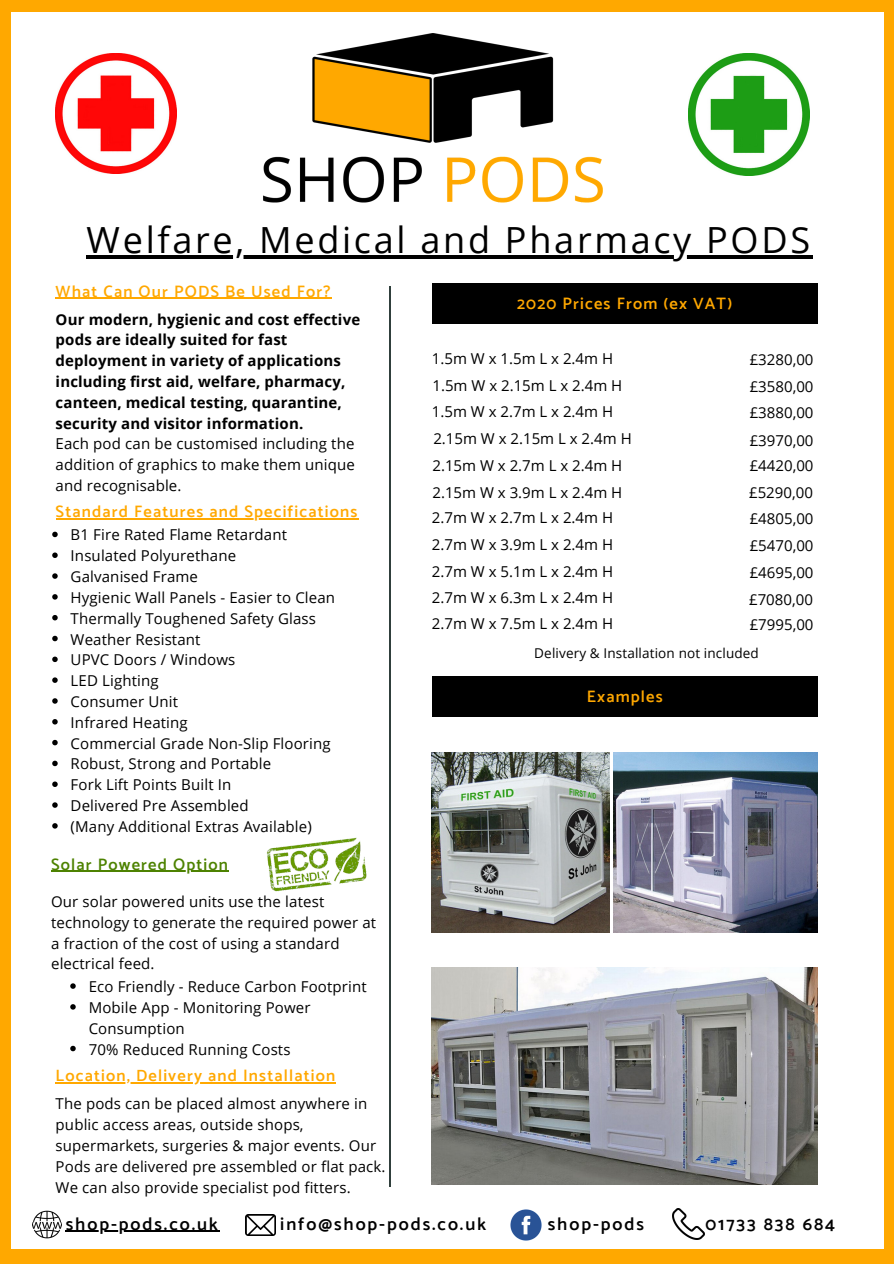
<style>
.page{position:relative;width:894px;height:1264px;background:#fff}
.page>*{position:absolute;margin:0;border:0;box-sizing:border-box;transform-origin:0 0}
.t1{font:36px "Open Sans";letter-spacing:.075em;color:#000}
.t2{font:600 18px "Catamaran";letter-spacing:.105em;color:#000}
.t3{font:600 16.5px "Catamaran";letter-spacing:.07em;color:#ffa800}
.t4{font:600 16.5px "Catamaran";letter-spacing:.07em;color:#4d8201}
.t5{font:15px/20.9px "Open Sans";letter-spacing:.01em;color:#000}
.t6{font:700 15px/20.9px "Open Sans";letter-spacing:.01em;color:#000}
.t7{font:13.5px "Open Sans";letter-spacing:.01em;color:#000}
</style>
<div class="page">
<div style="left:0;top:0;width:893px;height:1263px;background:#ffa800"></div>
<div style="left:11px;top:12px;width:872px;height:1237px;background:#fff"></div>
<div style="left:432px;top:283px;width:385px;height:41px;background:#000"></div>
<div style="left:432px;top:676px;width:385px;height:40px;background:#000"></div>
<hr style="left:389px;top:286px;width:1px;height:900px;background:#303f3c">
<img style="left:263px;top:34px;width:340px;height:169px">
<img style="left:510px;top:1209px;width:32px;height:32px">
<img style="left:613px;top:752px;width:203px;height:180px">
<img style="left:432px;top:752px;width:177px;height:180px">
<img style="left:432px;top:967px;width:385px;height:217px">
<img style="left:33px;top:1210px;width:29px;height:29px">
<img style="left:245px;top:1214px;width:30px;height:21px">
<img style="left:672px;top:1208px;width:31px;height:31px">
<img style="left:56px;top:53px;width:120px;height:121px">
<img style="left:688px;top:53px;width:121px;height:122px">
<img style="left:267px;top:837px;width:100px;height:54px">
<hr style="left:66px;top:1230px;width:154px;height:1px;background:#000">
<hr style="left:56px;top:298px;width:275px;height:1px;background:#ffa800">
<hr style="left:51px;top:870px;width:178px;height:2px;background:#4d8201">
<hr style="left:56px;top:518px;width:302px;height:1px;background:#ffa800">
<svg style="left:52px;top:531px;width:6px;height:6px"></svg>
<svg style="left:52px;top:552px;width:6px;height:6px"></svg>
<svg style="left:52px;top:573px;width:6px;height:6px"></svg>
<svg style="left:52px;top:594px;width:6px;height:5px"></svg>
<svg style="left:52px;top:615px;width:6px;height:5px"></svg>
<svg style="left:52px;top:635px;width:6px;height:6px"></svg>
<svg style="left:52px;top:656px;width:6px;height:6px"></svg>
<svg style="left:52px;top:677px;width:6px;height:6px"></svg>
<svg style="left:52px;top:698px;width:6px;height:5px"></svg>
<svg style="left:52px;top:719px;width:6px;height:5px"></svg>
<svg style="left:52px;top:740px;width:6px;height:5px"></svg>
<svg style="left:52px;top:760px;width:6px;height:6px"></svg>
<svg style="left:52px;top:781px;width:6px;height:6px"></svg>
<svg style="left:52px;top:802px;width:6px;height:5px"></svg>
<svg style="left:52px;top:823px;width:6px;height:5px"></svg>
<hr style="left:87px;top:255px;width:725px;height:4px;background:#000">
<svg style="left:70px;top:983px;width:6px;height:5px"></svg>
<svg style="left:70px;top:1004px;width:6px;height:5px"></svg>
<svg style="left:70px;top:1045px;width:6px;height:6px"></svg>
<hr style="left:56px;top:1082px;width:280px;height:1px;background:#ffa800">
<h1 class="t1" style="left:87px;top:214px;width:724px">Welfare, Medical and Pharmacy PODS</h1>
<p class="t3" style="left:56px;top:281px;width:276px">What Can Our PODS Be Used For?</p>
<p class="t6" style="left:56px;top:308px;width:306px">Our modern, hygienic and cost effective pods are ideally suited for fast deployment in variety of applications including first aid, welfare, pharmacy, canteen, medical testing, quarantine, security and visitor information.</p>
<p class="t5" style="left:56px;top:433px;width:301px;text-align:justify">Each pod can be customised including the addition of graphics to make them unique and recognisable.</p>
<p class="t3" style="left:56px;top:502px;width:303px">Standard Features and Specifications</p>
<p class="t5" style="left:71px;top:524px;width:266px">B1 Fire Rated Flame Retardant<br>Insulated Polyurethane<br>Galvanised Frame<br>Hygienic Wall Panels - Easier to Clean<br>Thermally Toughened Safety Glass<br>Weather Resistant<br>UPVC Doors / Windows<br>LED Lighting<br>Consumer Unit<br>Infrared Heating<br>Commercial Grade Non-Slip Flooring<br>Robust, Strong and Portable<br>Fork Lift Points Built In<br>Delivered Pre Assembled<br>(Many Additional Extras Available)</p>
<p class="t4" style="left:51px;top:854px;width:178px">Solar Powered Option</p>
<p class="t5" style="left:51px;top:890px;width:326px">Our solar powered units use the latest technology to generate the required power at a fraction of the cost of using a standard electrical feed.</p>
<p class="t5" style="left:89px;top:975px;width:279px">Eco Friendly - Reduce Carbon Footprint<br>Mobile App - Monitoring Power<br>Consumption<br>70% Reduced Running Costs</p>
<p class="t3" style="left:56px;top:1065px;width:281px">Location, Delivery and Installation</p>
<p class="t5" style="left:56px;top:1093px;width:331px">The pods can be placed almost anywhere in public access areas, outside shops, supermarkets, surgeries &amp; major events. Our Pods are delivered pre assembled or flat pack.<br>We can also provide specialist pod fitters.</p>
<p class="t3" style="left:517px;top:293px;width:216px">2020 Prices From (ex VAT)</p>
<p class="t5" style="left:432px;top:345px;width:201px;line-height:26.7px">1.5m W x 1.5m L x 2.4m H<br>1.5m W x 2.15m L x 2.4m H<br>1.5m W x 2.7m L x 2.4m H<br>2.15m W x 2.15m L x 2.4m H<br>2.15m W x 2.7m L x 2.4m H<br>2.15m W x 3.9m L x 2.4m H</p>
<p class="t5" style="left:432px;top:504px;width:183px;line-height:26.5px;text-align:justify">2.7m W x 2.7m L x 2.4m H 2.7m W x 3.9m L x 2.4m H 2.7m W x 5.1m L x 2.4m H 2.7m W x 6.3m L x 2.4m H 2.7m W x 7.5m L x 2.4m H</p>
<p class="t5" style="left:749px;top:346px;width:65px;line-height:26.5px;text-align:justify">£3280,00 £3580,00 £3880,00</p>
<p class="t5" style="left:749px;top:427px;width:65px;line-height:25.2px">£3970,00 £4420,00</p>
<p class="t5" style="left:749px;top:479px;width:66px;line-height:26.8px;text-align:justify">£5290,00 £4805,00 £5470,00 £4695,00 £7080,00</p>
<p class="t5" style="left:749px;top:614px;width:65px">£7995,00</p>
<p class="t7" style="left:534px;top:643px;width:226px">Delivery &amp; Installation not included</p>
<p class="t3" style="left:586px;top:686px;width:77px">Examples</p>
<p class="t2" style="left:66px;top:1212px;width:154px">shop-pods.co.uk</p>
<p class="t2" style="left:280px;top:1212px;width:207px">info@shop-pods.co.uk</p>
<p class="t2" style="left:705px;top:1212px;width:131px">01733 838 684</p>
<p class="t2" style="left:547px;top:1212px;width:98px">shop-pods</p>
</div>
